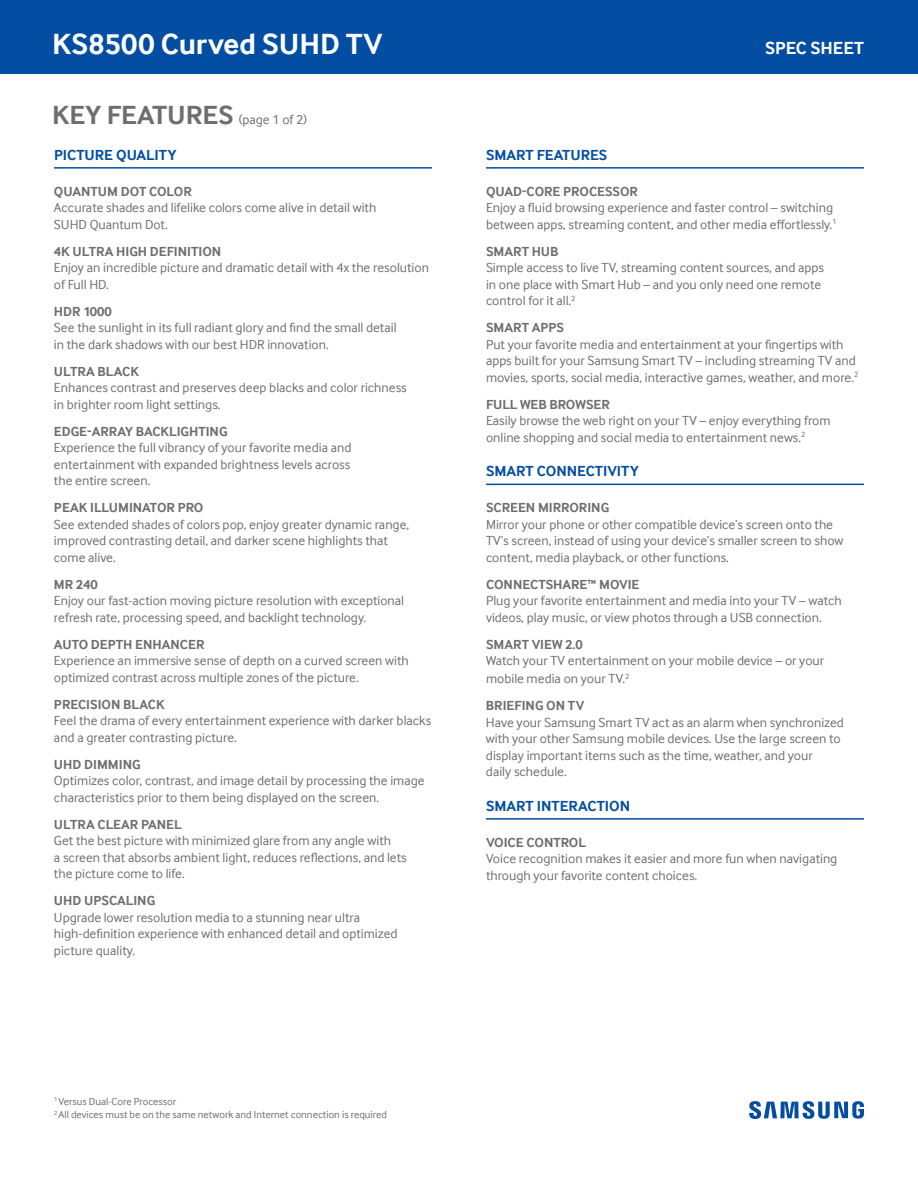
<style>
.page{position:relative;width:918px;height:1188px;background:#fff}
.page>*{position:absolute;margin:0;border:0;box-sizing:border-box;transform-origin:0 0}
.t1{font:700 30px "Samsung Inter Face";color:#fff}
.t2{font:700 27px "Samsung Inter Face";color:#6d6e71}
.t3{font:700 18px "Samsung Inter Face";color:#fff}
.t4{font:700 15px "Samsung Inter Face";color:#034ea2}
.t5{font:13.5px/16.5px "Samsung Inter Face";color:#6d6e71}
.t6{font:700 13.5px "Samsung Inter Face";color:#6d6e71}
.t7{font:10.5px/13.5px "Samsung Inter Face";color:#6d6e71}
.s1{font-weight:400;font-size:13.5px}
</style>
<div class="page">
<div style="left:0;top:0;width:918px;height:74px;background:#034ea2"></div>
<svg style="left:749px;top:1101px;width:115px;height:18px"></svg>
<hr style="left:54px;top:167px;width:378px;height:2px;background:#034ea2">
<hr style="left:486px;top:167px;width:378px;height:2px;background:#034ea2">
<hr style="left:486px;top:484px;width:378px;height:1px;background:#034ea2">
<hr style="left:486px;top:818px;width:378px;height:2px;background:#034ea2">
<h1 class="t1" style="left:52px;top:26px;width:332px">KS8500 Curved SUHD TV</h1>
<h3 class="t3" style="left:765px;top:37px;width:100px">SPEC SHEET</h3>
<h2 class="t2" style="left:52px;top:99px;width:256px">KEY FEATURES <span class="s1">(page 1 of 2)</span></h2>
<p class="t4" style="left:54px;top:146px;width:124px">PICTURE QUALITY</p>
<p class="t6" style="left:54px;top:183px;width:139px">QUANTUM DOT COLOR</p>
<p class="t5" style="left:54px;top:199px;width:324px">Accurate shades and lifelike colors come alive in detail with<br>SUHD Quantum Dot.</p>
<p class="t6" style="left:54px;top:243px;width:169px">4K ULTRA HIGH DEFINITION</p>
<p class="t5" style="left:54px;top:259px;width:377px">Enjoy an incredible picture and dramatic detail with 4x the resolution of Full HD.</p>
<p class="t6" style="left:54px;top:303px;width:59px">HDR 1000</p>
<p class="t5" style="left:54px;top:319px;width:344px">See the sunlight in its full radiant glory and find the small detail in the dark shadows with our best HDR innovation.</p>
<p class="t6" style="left:54px;top:363px;width:87px">ULTRA BLACK</p>
<p class="t5" style="left:54px;top:379px;width:354px">Enhances contrast and preserves deep blacks and color richness in brighter room light settings.</p>
<p class="t6" style="left:54px;top:423px;width:175px">EDGE-ARRAY BACKLIGHTING</p>
<p class="t5" style="left:54px;top:439px;width:299px;text-align:justify">Experience the full vibrancy of your favorite media and entertainment with expanded brightness levels across the entire screen.</p>
<p class="t6" style="left:54px;top:500px;width:151px">PEAK ILLUMINATOR PRO</p>
<p class="t5" style="left:54px;top:516px;width:357px">See extended shades of colors pop, enjoy greater dynamic range, improved contrasting detail, and darker scene highlights that come alive.</p>
<p class="t6" style="left:54px;top:576px;width:45px">MR 240</p>
<p class="t5" style="left:54px;top:592px;width:352px">Enjoy our fast-action moving picture resolution with exceptional refresh rate, processing speed, and backlight technology.</p>
<p class="t6" style="left:54px;top:636px;width:152px">AUTO DEPTH ENHANCER</p>
<p class="t5" style="left:54px;top:652px;width:356px">Experience an immersive sense of depth on a curved screen with optimized contrast across multiple zones of the picture.</p>
<p class="t6" style="left:54px;top:696px;width:112px">PRECISION BLACK</p>
<p class="t5" style="left:54px;top:712px;width:379px">Feel the drama of every entertainment experience with darker blacks and a greater contrasting picture.</p>
<p class="t6" style="left:54px;top:756px;width:88px">UHD DIMMING</p>
<p class="t5" style="left:54px;top:772px;width:372px">Optimizes color, contrast, and image detail by processing the image characteristics prior to them being displayed on the screen.</p>
<p class="t6" style="left:54px;top:816px;width:129px">ULTRA CLEAR PANEL</p>
<p class="t5" style="left:54px;top:832px;width:354px">Get the best picture with minimized glare from any angle with<br>a screen that absorbs ambient light, reduces reflections, and lets the picture come to life.</p>
<p class="t6" style="left:54px;top:893px;width:103px">UHD UPSCALING</p>
<p class="t5" style="left:54px;top:909px;width:345px">Upgrade lower resolution media to a stunning near ultra high-definition experience with enhanced detail and optimized picture quality.</p>
<p class="t4" style="left:486px;top:146px;width:123px">SMART FEATURES</p>
<p class="t6" style="left:486px;top:183px;width:153px">QUAD-CORE PROCESSOR</p>
<p class="t5" style="left:486px;top:199px;width:352px">Enjoy a fluid browsing experience and faster control – switching between apps, streaming content, and other media effortlessly.<sup>1</sup></p>
<p class="t6" style="left:486px;top:243px;width:74px">SMART HUB</p>
<p class="t5" style="left:486px;top:259px;width:339px">Simple access to live TV, streaming content sources, and apps in one place with Smart Hub – and you only need one remote control for it all.<sup>2</sup></p>
<p class="t6" style="left:486px;top:320px;width:79px">SMART APPS</p>
<p class="t5" style="left:486px;top:336px;width:374px">Put your favorite media and entertainment at your fingertips with apps built for your Samsung Smart TV – including streaming TV and movies, sports, social media, interactive games, weather, and more.<sup>2</sup></p>
<p class="t6" style="left:486px;top:396px;width:125px">FULL WEB BROWSER</p>
<p class="t5" style="left:486px;top:412px;width:346px">Easily browse the web right on your TV – enjoy everything from online shopping and social media to entertainment news.<sup>2</sup></p>
<p class="t4" style="left:486px;top:462px;width:154px">SMART CONNECTIVITY</p>
<p class="t6" style="left:486px;top:500px;width:125px">SCREEN MIRRORING</p>
<p class="t5" style="left:486px;top:516px;width:359px">Mirror your phone or other compatible device’s screen onto the<br>TV’s screen, instead of using your device’s smaller screen to show content, media playback, or other functions.</p>
<p class="t6" style="left:486px;top:576px;width:155px">CONNECTSHARE™ MOVIE</p>
<p class="t5" style="left:486px;top:592px;width:357px">Plug your favorite entertainment and media into your TV – watch videos, play music, or view photos through a USB connection.</p>
<p class="t6" style="left:486px;top:636px;width:98px">SMART VIEW 2.0</p>
<p class="t5" style="left:486px;top:652px;width:340px;line-height:18px">Watch your TV entertainment on your mobile device – or your mobile media on your TV.<sup>2</sup></p>
<p class="t6" style="left:486px;top:698px;width:100px">BRIEFING ON TV</p>
<p class="t5" style="left:486px;top:714px;width:360px">Have your Samsung Smart TV act as an alarm when synchronized with your other Samsung mobile devices. Use the large screen to display important items such as the time, weather, and your<br>daily schedule.</p>
<p class="t4" style="left:486px;top:797px;width:146px">SMART INTERACTION</p>
<p class="t6" style="left:486px;top:834px;width:101px">VOICE CONTROL</p>
<p class="t5" style="left:486px;top:850px;width:353px">Voice recognition makes it easier and more fun when navigating through your favorite content choices.</p>
<p class="t7" style="left:54px;top:1095px;width:334px"><sup>1</sup> Versus Dual-Core Processor<br><sup>2</sup> All devices must be on the same network and Internet connection is required</p>
</div>
